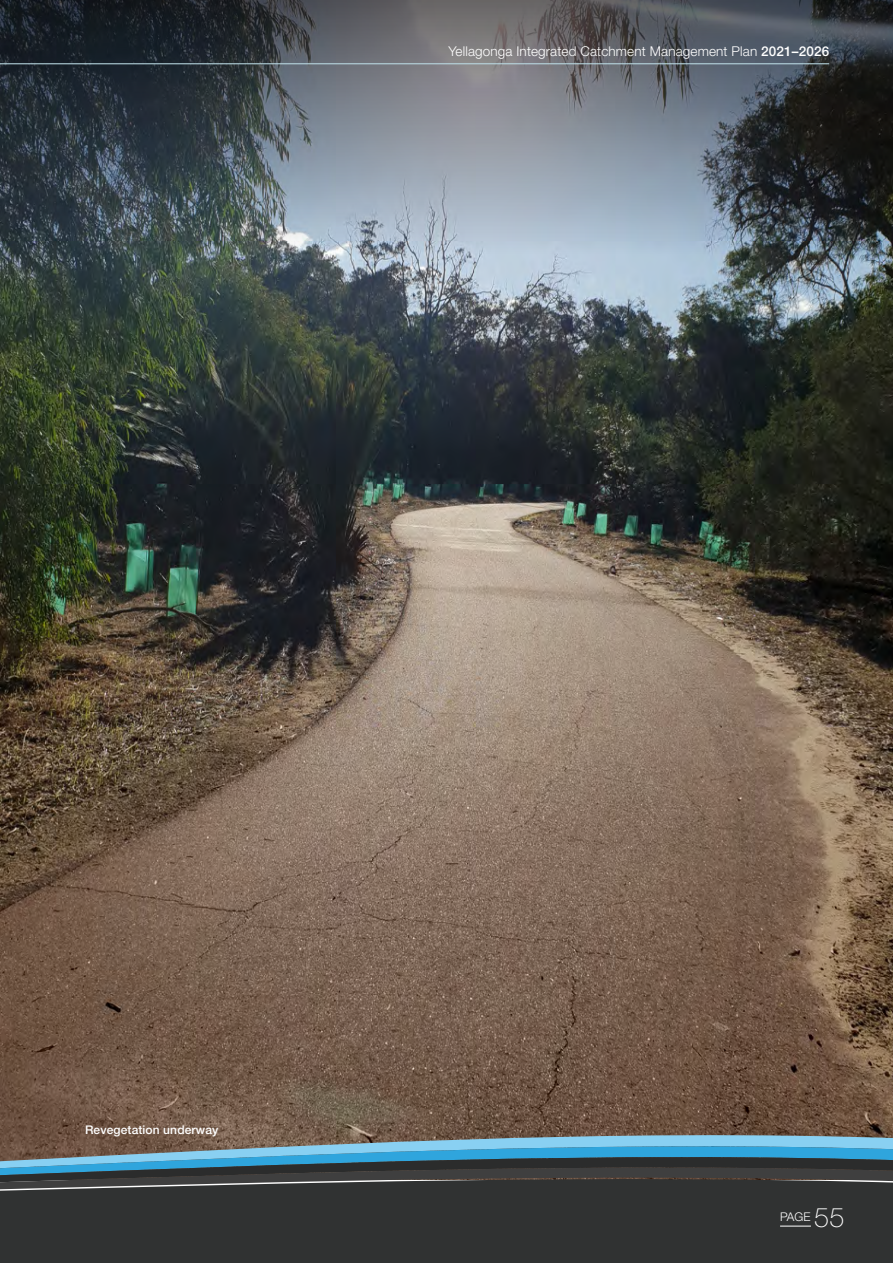
<style>
.page{position:relative;width:893px;height:1263px;background:#fff}
.page>*{position:absolute;margin:0;border:0;box-sizing:border-box;transform-origin:0 0}
.BODY{font:100 27px "Helvetica Neue";color:#fff}
.BODY-2{font:300 13.5px "Helvetica Neue";letter-spacing:.01em;color:#fff}
.t1{font:500 12px "Helvetica Neue";letter-spacing:.01em;color:#fff}
.BODY-3{font:300 12px "Helvetica Neue";color:#fff}
.s1{font-weight:500}
</style>
<div class="page">
<img style="left:0;top:255px;width:893px;height:880px">
<svg style="left:0;top:0;width:893px;height:255px;background:#5b636c"></svg>
<div style="left:0;top:1218px;width:893px;height:45px;background:#303232"></div>
<svg style="left:0;top:1135px;width:893px;height:6px;background:#788385"></svg>
<svg style="left:0;top:1141px;width:893px;height:11px;background:#6e9eb3"></svg>
<svg style="left:0;top:1152px;width:893px;height:66px;background:#38484f"></svg>
<hr style="left:0;top:63px;width:829px;height:1px;background:#bbdbe4">
<hr style="left:780px;top:1226px;width:31px;height:1px;background:#fff">
<p class="BODY-2" style="left:448px;top:43px;width:382px">Yellagonga Integrated Catchment Management Plan <span class="s1">2021–2026</span></p>
<p class="t1" style="left:85px;top:1122px;width:135px">Revegetation underway</p>
<p class="BODY-3" style="left:780px;top:1209px;width:32px">PAGE</p>
<p class="BODY" style="left:814px;top:1201px;width:32px">55</p>
</div>
